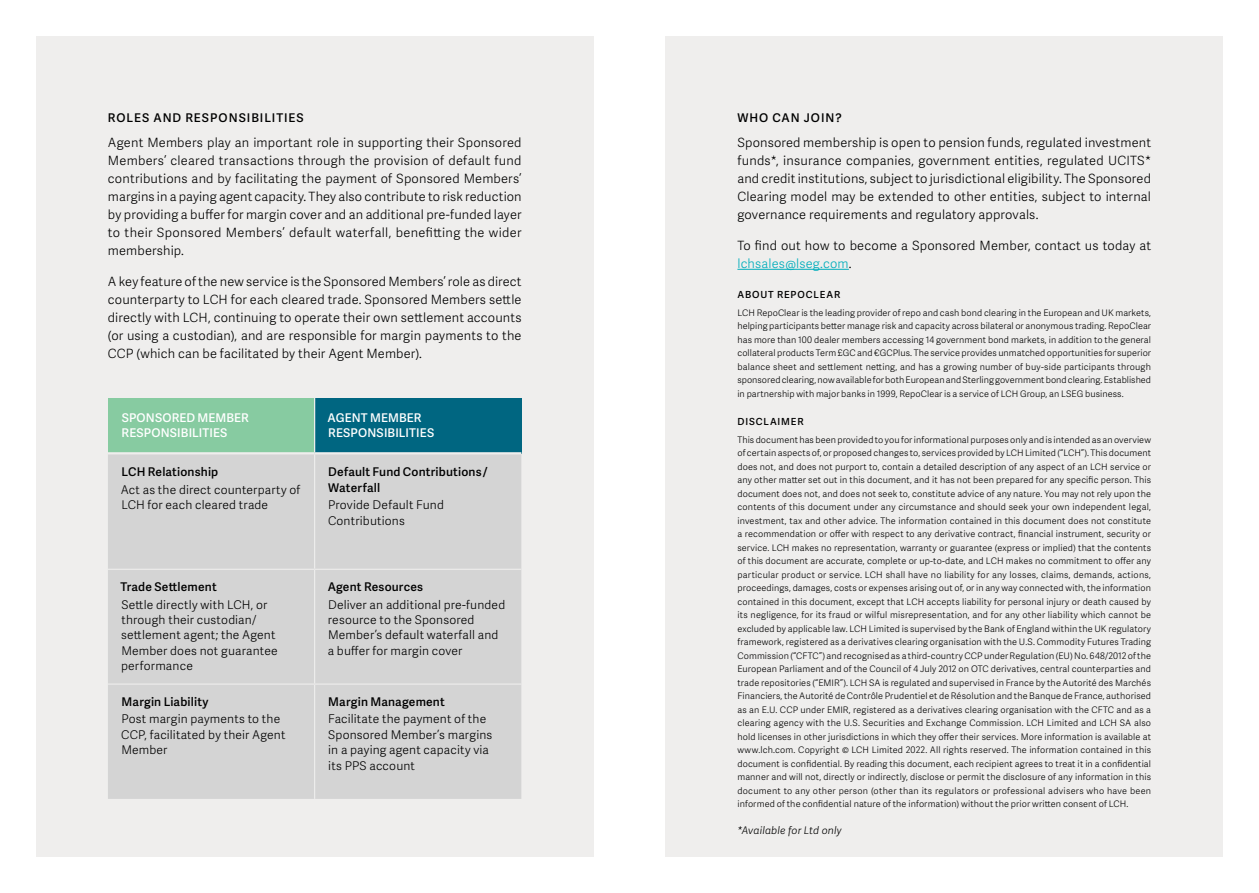
<style>
.page{position:relative;width:1259px;height:893px;background:#fff}
.page>*{position:absolute;margin:0;border:0;box-sizing:border-box;transform-origin:0 0}
.t1{font:300 12.75px/18px "Adelle Sans";letter-spacing:.015em;color:#000;text-align:justify}
.t2{font:300 12px/15.5px "Adelle Sans";letter-spacing:.015em;color:#000}
.t3{font:600 12px/15.5px "Adelle Sans";letter-spacing:.015em;color:#000}
.t4{font:600 12px/15px "Adelle Sans";letter-spacing:.01em;color:#fff}
.t5{font:600 12px "Adelle Sans";letter-spacing:.08em;color:#000}
.t6{font:italic 300 10.5px "Adelle Sans";letter-spacing:.015em;color:#000}
.t7{font:600 9.75px "Adelle Sans";letter-spacing:.09em;color:#000}
.t8{font:300 9px/13.5px "Adelle Sans";letter-spacing:.01em;color:#000;text-align:justify}
.s1{color:#00adbb}
</style>
<div class="page">
<div style="left:665px;top:36px;width:557px;height:821px;background:#efeeed"></div>
<div style="left:36px;top:36px;width:557px;height:821px;background:#efeeed"></div>
<div style="left:108px;top:398px;width:207px;height:55px;background:#87cba1"></div>
<div style="left:315px;top:398px;width:206px;height:55px;background:#006681"></div>
<div style="left:108px;top:454px;width:413px;height:345px;background:#d4d4d4"></div>
<hr style="left:314px;top:398px;width:1px;height:54px;background:#efeeed">
<hr style="left:108px;top:452px;width:207px;height:2px;background:#efeeed">
<hr style="left:315px;top:452px;width:206px;height:2px;background:#efeeed">
<hr style="left:314px;top:454px;width:1px;height:115px;background:#efeeed">
<hr style="left:108px;top:569px;width:207px;height:1px;background:#efeeed">
<hr style="left:315px;top:569px;width:206px;height:1px;background:#efeeed">
<hr style="left:314px;top:570px;width:1px;height:113px;background:#efeeed">
<hr style="left:108px;top:683px;width:207px;height:2px;background:#efeeed">
<hr style="left:315px;top:683px;width:206px;height:2px;background:#efeeed">
<hr style="left:314px;top:685px;width:1px;height:114px;background:#efeeed">
<hr style="left:737px;top:269px;width:112px;height:1px;background:#00adbb">
<h2 class="t5" style="left:108px;top:109px;width:197px">ROLES AND RESPONSIBILITIES</h2>
<p class="t1" style="left:108px;top:133px;width:415px">Agent Members play an important role in supporting their Sponsored Members’ cleared transactions through the provision of default fund contributions and by facilitating the payment of Sponsored Members’ margins in a paying agent capacity. They also contribute to risk reduction by providing a buffer for margin cover and an additional pre-funded layer to their Sponsored Members’ default waterfall, benefitting the wider membership.</p>
<p class="t1" style="left:108px;top:272px;width:415px">A key feature of the new service is the Sponsored Members’ role as direct counterparty to LCH for each cleared trade. Sponsored Members settle directly with LCH, continuing to operate their own settlement accounts (or using a custodian), and are responsible for margin payments to the CCP (which can be facilitated by their Agent Member).</p>
<h2 class="t4" style="left:122px;top:410px;width:129px">SPONSORED MEMBER<br>RESPONSIBILITIES</h2>
<h2 class="t4" style="left:328px;top:410px;width:108px">AGENT MEMBER<br>RESPONSIBILITIES</h2>
<h2 class="t3" style="left:122px;top:464px;width:98px">LCH Relationship</h2>
<h2 class="t2" style="left:121px;top:481px;width:181px">Act as the direct counterparty of<br>LCH for each cleared trade</h2>
<h2 class="t3" style="left:328px;top:464px;width:161px">Default Fund Contributions /<br>Waterfall</h2>
<h2 class="t2" style="left:328px;top:497px;width:117px">Provide Default Fund<br>Contributions</h2>
<h2 class="t3" style="left:121px;top:579px;width:98px">Trade Settlement</h2>
<h2 class="t2" style="left:121px;top:596px;width:158px">Settle directly with LCH, or through their custodian/ settlement agent; the Agent<br>Member does not guarantee performance</h2>
<h2 class="t3" style="left:122px;top:693px;width:88px">Margin Liability</h2>
<h2 class="t2" style="left:121px;top:711px;width:166px">Post margin payments to the<br>CCP, facilitated by their Agent<br>Member</h2>
<h2 class="t3" style="left:328px;top:579px;width:97px">Agent Resources</h2>
<h2 class="t2" style="left:328px;top:596px;width:179px">Deliver an additional pre-funded resource to the Sponsored<br>Member’s default waterfall and a buffer for margin cover</h2>
<h2 class="t3" style="left:328px;top:693px;width:118px">Margin Management</h2>
<h2 class="t2" style="left:328px;top:711px;width:166px">Facilitate the payment of the<br>Sponsored Member’s margins in a paying agent capacity via its PPS account</h2>
<h2 class="t5" style="left:737px;top:109px;width:106px">WHO CAN JOIN?</h2>
<p class="t1" style="left:737px;top:133px;width:415px">Sponsored membership is open to pension funds, regulated investment funds*, insurance companies, government entities, regulated UCITS* and credit institutions, subject to jurisdictional eligibility. The Sponsored Clearing model may be extended to other entities, subject to internal governance requirements and regulatory approvals.</p>
<h1 class="t1" style="left:737px;top:236px;width:415px">To find out how to become a Sponsored Member, contact us today at <span class="s1">lchsales@lseg.com</span>.</h1>
<p class="t7" style="left:737px;top:288px;width:104px">ABOUT REPOCLEAR</p>
<p class="t8" style="left:737px;top:306px;width:415px">LCH RepoClear is the leading provider of repo and cash bond clearing in the European and UK markets, helping participants better manage risk and capacity across bilateral or anonymous trading. RepoClear has more than 100 dealer members accessing 14 government bond markets, in addition to the general collateral products Term £GC and €GCPlus. The service provides unmatched opportunities for superior balance sheet and settlement netting, and has a growing number of buy-side participants through sponsored clearing, now available for both European and Sterling government bond clearing. Established in partnership with major banks in 1999, RepoClear is a service of LCH Group, an LSEG business.</p>
<p class="t7" style="left:737px;top:414px;width:68px">DISCLAIMER</p>
<p class="t8" style="left:737px;top:432px;width:415px">This document has been provided to you for informational purposes only and is intended as an overview of certain aspects of, or proposed changes to, services provided by LCH Limited (“LCH”). This document does not, and does not purport to, contain a detailed description of any aspect of an LCH service or any other matter set out in this document, and it has not been prepared for any specific person. This document does not, and does not seek to, constitute advice of any nature. You may not rely upon the contents of this document under any circumstance and should seek your own independent legal, investment, tax and other advice. The information contained in this document does not constitute a recommendation or offer with respect to any derivative contract, financial instrument, security or service. LCH makes no representation, warranty or guarantee (express or implied) that the contents of this document are accurate, complete or up-to-date, and LCH makes no commitment to offer any particular product or service. LCH shall have no liability for any losses, claims, demands, actions, proceedings, damages, costs or expenses arising out of, or in any way connected with, the information contained in this document, except that LCH accepts liability for personal injury or death caused by its negligence, for its fraud or wilful misrepresentation, and for any other liability which cannot be excluded by applicable law. LCH Limited is supervised by the Bank of England within the UK regulatory framework, registered as a derivatives clearing organisation with the U.S. Commodity Futures Trading Commission (“CFTC”) and recognised as a third-country CCP under Regulation (EU) No. 648/2012 of the European Parliament and of the Council of 4 July 2012 on OTC derivatives, central counterparties and trade repositories (“EMIR”). LCH SA is regulated and supervised in France by the Autorité des Marchés Financiers, the Autorité de Contrôle Prudentiel et de Résolution and the Banque de France, authorised as an E.U. CCP under EMIR, registered as a derivatives clearing organisation with the CFTC and as a clearing agency with the U.S. Securities and Exchange Commission. LCH Limited and LCH SA also hold licenses in other jurisdictions in which they offer their services. More information is available at www.lch.com. Copyright © LCH Limited 2022. All rights reserved. The information contained in this document is confidential. By reading this document, each recipient agrees to treat it in a confidential manner and will not, directly or indirectly, disclose or permit the disclosure of any information in this document to any other person (other than its regulators or professional advisers who have been informed of the confidential nature of the information) without the prior written consent of LCH.</p>
<p class="t6" style="left:737px;top:822px;width:106px">*Available for Ltd only</p>
</div>
